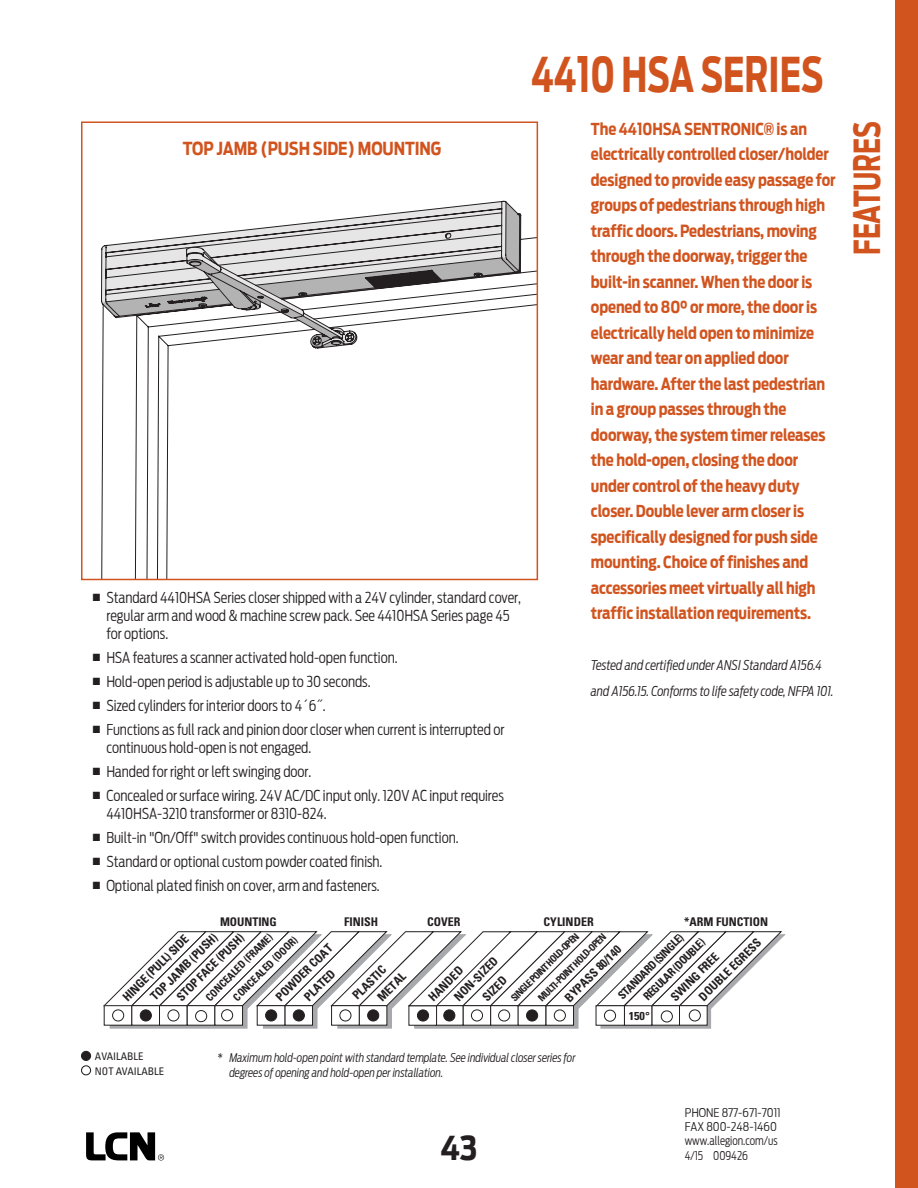
<style>
.page{position:relative;width:918px;height:1188px;background:#fff}
.page>*{position:absolute;margin:0;border:0;box-sizing:border-box;transform-origin:0 0}
.t1{font:700 48px "Antenna Cond";color:#d1541f;scale:.8 1}
.t2{font:700 36px "Antenna Cond";letter-spacing:-.005em;color:#d1541f;scale:.8 1}
.t3{font:700 33px "Antenna Cond";color:#231f20}
.t4{font:700 18px "Antenna Cond";letter-spacing:-.005em;color:#d1541f;scale:.94 1}
.t5{font:700 16.5px/25.5px "Antenna Cond";letter-spacing:-.005em;color:#d1541f;scale:.94 1}
.t6{font:300 15px/18px "Antenna Cond";letter-spacing:-.005em;color:#231f20;scale:.94 1}
.t7{font:italic 300 13.5px/25.5px "Antenna Cond";letter-spacing:-.005em;color:#231f20;scale:.94 1}
.t8{font:700 condensed 12px/18.8px "Univers";color:#231f20}
.t9{font:italic 300 12px/15px "Antenna Cond";letter-spacing:-.005em;color:#231f20;scale:.94 1}
.t10{font:300 12px/14.4px "Antenna Cond";color:#231f20}
.t11{font:700 condensed 11.85px "Univers";color:#231f20}
.t12{font:700 condensed 11.4px "Univers";color:#231f20;scale:1.06 1}
.t13{font:700 condensed 11.25px/18.6px "Univers";color:#231f20}
.t14{font:700 condensed 10.5px/19.5px "Univers";color:#231f20}
.t15{font:condensed 10.5px/15px "Univers";color:#231f20}
.t16{font:700 condensed 9.75px/19.4px "Univers";color:#231f20}
</style>
<div class="page">
<div style="left:896px;top:0;width:22px;height:1188px;background:#d1541f"></div>
<svg style="left:86px;top:1132px;width:78px;height:29px"></svg>
<svg style="left:101px;top:349px;width:68px;height:228px"></svg>
<svg style="left:102px;top:202px;width:433px;height:147px"></svg>
<div style="left:81px;top:122px;width:457px;height:458px;border:2px solid #d1541f"></div>
<div style="left:415px;top:1009px;width:163px;height:19px;border:1px solid #a8a9ad"></div>
<div style="left:110px;top:1008px;width:137px;height:20px;border:1px solid #a8a9ad"></div>
<div style="left:601px;top:1008px;width:110px;height:20px;border:1px solid #a8a9ad"></div>
<div style="left:263px;top:1008px;width:54px;height:20px;border:1px solid #a8a9ad"></div>
<div style="left:338px;top:1008px;width:54px;height:20px;border:1px solid #a8a9ad"></div>
<svg style="left:104px;top:931px;width:682px;height:95px"></svg>
<div style="left:187px;top:1005px;width:28px;height:20px;background:#fff;border:1px solid #231f20"></div>
<div style="left:215px;top:1005px;width:28px;height:20px;background:#fff;border:1px solid #231f20"></div>
<div style="left:195px;top:1010px;width:12px;height:12px;border:1px solid #231f20;border-radius:50%"></div>
<div style="left:221px;top:1009px;width:12px;height:12px;border:1px solid #231f20;border-radius:50%"></div>
<div style="left:82px;top:1051px;width:9px;height:9px;background:#231f20;border-radius:50%"></div>
<div style="left:81px;top:1051px;width:10px;height:10px;border:1px solid #231f20;border-radius:50%"></div>
<div style="left:81px;top:1065px;width:10px;height:10px;border:1px solid #231f20;border-radius:50%"></div>
<p class="t4" style="left:183px;top:138px;width:277px">TOP JAMB (PUSH SIDE) MOUNTING</p>
<p class="t6" style="left:106px;top:588px;width:443px;text-indent:-14px">■ Standard 4410HSA Series closer shipped with a 24V cylinder, standard cover, regular arm and wood &amp; machine screw pack. See 4410HSA Series page 45 for options.</p>
<p class="t6" style="left:93px;top:648px;width:326px">■ HSA features a scanner activated hold-open function.</p>
<p class="t6" style="left:93px;top:672px;width:297px">■ Hold-open period is adjustable up to 30 seconds.</p>
<p class="t6" style="left:93px;top:696px;width:249px">■ Sized cylinders for interior doors to 4´6˝.</p>
<p class="t6" style="left:106px;top:720px;width:425px;text-indent:-14px">■ Functions as full rack and pinion door closer when current is interrupted or continuous hold-open is not engaged.</p>
<p class="t6" style="left:93px;top:762px;width:234px">■ Handed for right or left swinging door.</p>
<p class="t6" style="left:106px;top:786px;width:424px;text-indent:-14px">■ Concealed or surface wiring. 24V AC/DC input only. 120V AC input requires<br>4410HSA-3210 transformer or 8310-824.</p>
<p class="t6" style="left:93px;top:828px;width:391px">■ Built-in "On/Off" switch provides continuous hold-open function.</p>
<p class="t6" style="left:93px;top:852px;width:309px">■ Standard or optional custom powder coated finish.</p>
<p class="t6" style="left:93px;top:876px;width:307px">■ Optional plated finish on cover, arm and fasteners.</p>
<h1 class="t1" style="left:531px;top:46px;width:367px">4410 HSA SERIES</h1>
<p class="t5" style="left:591px;top:116px;width:262px">The 4410HSA SENTRONIC® is an electrically controlled closer/holder designed to provide easy passage for groups of pedestrians through high traffic doors. Pedestrians, moving through the doorway, trigger the built-in scanner. When the door is opened to 80° or more, the door is electrically held open to minimize wear and tear on applied door hardware. After the last pedestrian in a group passes through the doorway, the system timer releases the hold-open, closing the door under control of the heavy duty closer. Double lever arm closer is specifically designed for push side mounting. Choice of finishes and accessories meet virtually all high traffic installation requirements.</p>
<p class="t7" style="left:591px;top:653px;width:260px">Tested and certified under ANSI Standard A156.4 and A156.15. Conforms to life safety code, NFPA 101.</p>
<p class="t11" style="left:220px;top:915px;width:58px">MOUNTING</p>
<p class="t8" style="left:344px;top:913px;width:36px">FINISH</p>
<p class="t8" style="left:427px;top:913px;width:35px">COVER</p>
<p class="t8" style="left:544px;top:913px;width:52px">CYLINDER</p>
<p class="t8" style="left:684px;top:912px;width:85px">*ARM FUNCTION</p>
<p class="t8" style="left:271px;top:992px;width:76px;line-height:20.1px;text-align:center;rotate:-45deg">POWDER COAT<br>PLATED</p>
<p class="t8" style="left:146px;top:992px;width:91px;rotate:-45deg">TOP JAMB (PUSH)</p>
<p class="t8" style="left:172px;top:992px;width:91px;rotate:-45deg">STOP FACE (PUSH)</p>
<p class="t16" style="left:519px;top:979px;width:94px;text-indent:-19px;rotate:-45deg">SINGLE POINT HOLD-OPEN<br>MULTI-POINT HOLD-OPEN</p>
<p class="t14" style="left:214px;top:978px;width:88px;text-indent:-19px;rotate:-45deg">CONCEALED (FRAME)<br>CONCEALED (DOOR)</p>
<p class="t13" style="left:625px;top:979px;width:84px;text-indent:-17px;rotate:-45deg">STANDARD (SINGLE)<br>REGULAR (DOUBLE)</p>
<p class="t8" style="left:118px;top:992px;width:89px;rotate:-45deg">HINGE (PULL) SIDE</p>
<p class="t8" style="left:680px;top:977px;width:84px;line-height:19.8px;text-indent:-20px;rotate:-45deg">SWING FREE<br>DOUBLE EGRESS</p>
<p class="t8" style="left:560px;top:993px;width:75px;rotate:-45deg">BYPASS 80/140</p>
<p class="t8" style="left:437px;top:980px;width:58px;line-height:18px;text-indent:-18px;rotate:-45deg">HANDED<br>NON-SIZED</p>
<p class="t8" style="left:360px;top:979px;width:36px;text-indent:-17px;rotate:-45deg">PLASTIC<br>METAL</p>
<p class="t8" style="left:478px;top:992px;width:31px;rotate:-45deg">SIZED</p>
<p class="t15" style="left:95px;top:1048px;width:71px">AVAILABLE<br>NOT AVAILABLE</p>
<p class="t9" style="left:229px;top:1050px;width:370px;text-indent:-12px">* Maximum hold-open point with standard template. See individual closer series for degrees of opening and hold-open per installation.</p>
<h3 class="t3" style="left:441px;top:1129px;width:38px">43</h3>
<p class="t12" style="left:629px;top:1009px;width:21px">150°</p>
<p class="t10" style="left:685px;top:1105px;width:98px">PHONE 877-671-7011<br>FAX 800-248-1460 www.allegion.com/us<br>4/15 009426</p>
<h2 class="t2" style="left:846px;top:255px;width:168px;rotate:-90deg">FEATURES</h2>
</div>
